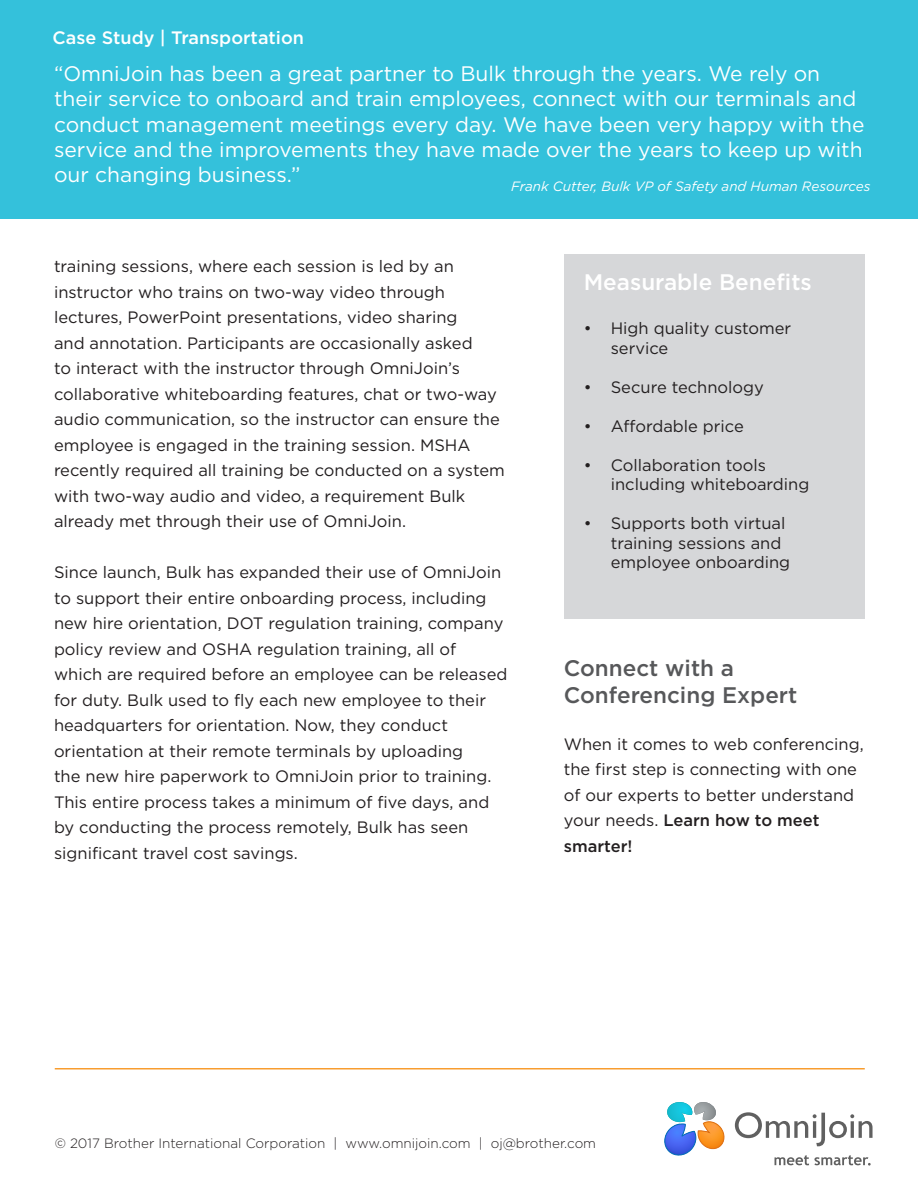
<style>
.page{position:relative;width:918px;height:1188px;background:#fff}
.page>*{position:absolute;margin:0;border:0;box-sizing:border-box;transform-origin:0 0}
.t1{font:500 22.5px/27px "Gotham";color:#57585a}
.Section_header{font:500 22.5px "Gotham";color:#fff}
.t2{font:21px/25.2px "Gotham";color:#fff}
.t3{font:500 18px "Gotham";color:#fff}
.t4{font:16.5px/25.5px "Gotham";color:#231f20}
.t5{font:300 13.5px "Gotham";color:#231f20}
.t6{font:italic 13.5px "Gotham";color:#fff}
.s1{font-weight:500}
</style>
<div class="page">
<svg style="left:735px;top:1112px;width:138px;height:34px"></svg>
<svg style="left:664px;top:1102px;width:61px;height:54px"></svg>
<svg style="left:775px;top:1155px;width:96px;height:11px"></svg>
<hr style="left:55px;top:1068px;width:810px;height:2px;background:#f89d2f">
<div style="left:0;top:0;width:918px;height:219px;background:#34c1db"></div>
<div style="left:564px;top:254px;width:301px;height:365px;background:#d6d7d9"></div>
<p class="t3" style="left:53px;top:28px;width:253px">Case Study | Transportation</p>
<p class="t2" style="left:54px;top:61px;width:812px">“OmniJoin has been a great partner to Bulk through the years. We rely on their service to onboard and train employees, connect with our terminals and conduct management meetings every day. We have been very happy with the service and the improvements they have made over the years to keep up with our changing business.”</p>
<p class="t6" style="left:511px;top:178px;width:361px">Frank Cutter, Bulk VP of Safety and Human Resources</p>
<p class="t4" style="left:54px;top:253px;width:452px">training sessions, where each session is led by an instructor who trains on two-way video through lectures, PowerPoint presentations, video sharing<br>and annotation. Participants are occasionally asked<br>to interact with the instructor through OmniJoin’s collaborative whiteboarding features, chat or two-way audio communication, so the instructor can ensure the employee is engaged in the training session. MSHA recently required all training be conducted on a system with two-way audio and video, a requirement Bulk already met through their use of OmniJoin.</p>
<p class="t4" style="left:54px;top:559px;width:455px">Since launch, Bulk has expanded their use of OmniJoin to support their entire onboarding process, including new hire orientation, DOT regulation training, company policy review and OSHA regulation training, all of which are required before an employee can be released for duty. Bulk used to fly each new employee to their headquarters for orientation. Now, they conduct orientation at their remote terminals by uploading<br>the new hire paperwork to OmniJoin prior to training.<br>This entire process takes a minimum of five days, and by conducting the process remotely, Bulk has seen significant travel cost savings.</p>
<p class="Section_header" style="left:584px;top:270px;width:230px">Measurable Benefits</p>
<p class="t4" style="left:611px;top:318px;width:182px;line-height:19.5px;text-indent:-27px">• High quality customer service</p>
<p class="t4" style="left:584px;top:374px;width:182px">• Secure technology</p>
<p class="t4" style="left:584px;top:413px;width:162px">• Affordable price</p>
<p class="t4" style="left:611px;top:455px;width:200px;line-height:19.5px;text-indent:-27px">• Collaboration tools including whiteboarding</p>
<p class="t4" style="left:611px;top:513px;width:181px;line-height:19.5px;text-indent:-27px">• Supports both virtual training sessions and employee onboarding</p>
<p class="t1" style="left:564px;top:654px;width:235px">Connect with a<br>Conferencing Expert</p>
<p class="t4" style="left:564px;top:731px;width:302px">When it comes to web conferencing, the first step is connecting with one of our experts to better understand your needs. <span class="s1">Learn how to meet smarter!</span></p>
<p class="t5" style="left:55px;top:1136px;width:543px">© 2017 Brother International Corporation | www.omnijoin.com | oj@brother.com</p>
</div>
